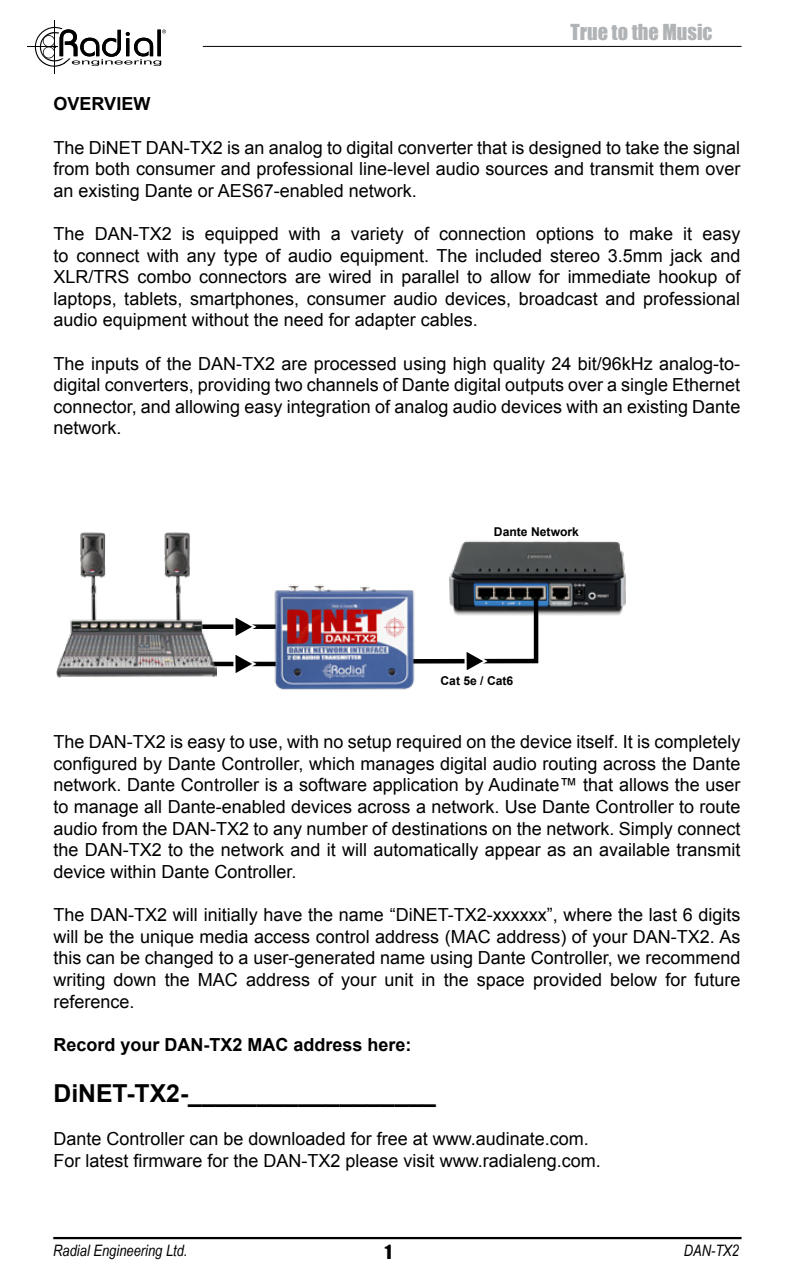
<style>
.page{position:relative;width:794px;height:1280px;background:#fff}
.page>*{position:absolute;margin:0;border:0;box-sizing:border-box;transform-origin:0 0}
.t1{font:700 24.75px "Arial";color:#000}
.t2{font:20.25px "Impact";color:#b1b4b6}
.t3{font:18px/21.6px "Arial";color:#000;text-align:justify}
.t4{font:700 18px "Arial";color:#000}
.t5{font:18px "Impact";color:#000}
.t6{font:italic 15.75px "Arial Narrow";color:#000}
.t7{font:700 12.15px "Arial";color:#000}
</style>
<div class="page">
<hr style="left:203px;top:46px;width:538px;height:1px;background:#000">
<hr style="left:53px;top:1237px;width:688px;height:2px;background:#000">
<hr style="left:27px;top:46px;width:31px;height:1px;background:#000">
<hr style="left:54px;top:20px;width:1px;height:53px;background:#000">
<svg style="left:35px;top:27px;width:131px;height:40px"></svg>
<div style="left:183px;top:624px;width:120px;height:5px;background:#000"></div>
<hr style="left:183px;top:662px;width:120px;height:4px;background:#000">
<svg style="left:231px;top:618px;width:28px;height:18px"></svg>
<svg style="left:231px;top:655px;width:28px;height:18px"></svg>
<img style="left:449px;top:541px;width:177px;height:75px">
<img style="left:80px;top:532px;width:26px;height:84px">
<img style="left:164px;top:532px;width:26px;height:84px">
<img style="left:57px;top:616px;width:159px;height:62px">
<img style="left:269px;top:584px;width:146px;height:106px">
<svg style="left:369px;top:594px;width:171px;height:81px"></svg>
<p class="t2" style="left:570px;top:17px;width:144px">True to the Music</p>
<p class="t4" style="left:54px;top:92px;width:98px">OVERVIEW</p>
<p class="t3" style="left:54px;top:137px;width:688px">The DiNET DAN-TX2 is an analog to digital converter that is designed to take the signal from both consumer and professional line-level audio sources and transmit them over an existing Dante or AES67-enabled network.</p>
<p class="t3" style="left:54px;top:223px;width:688px">The DAN-TX2 is equipped with a variety of connection options to make it easy to connect with any type of audio equipment. The included stereo 3.5mm jack and XLR/TRS combo connectors are wired in parallel to allow for immediate hookup of laptops, tablets, smartphones, consumer audio devices, broadcast and professional audio equipment without the need for adapter cables.</p>
<p class="t3" style="left:54px;top:353px;width:688px">The inputs of the DAN-TX2 are processed using high quality 24 bit/96kHz analog-to&shy;digital converters, providing two channels of Dante digital outputs over a single Ethernet connector, and allowing easy integration of analog audio devices with an existing Dante network.</p>
<p class="t7" style="left:494px;top:524px;width:87px">Dante Network</p>
<p class="t7" style="left:440px;top:673px;width:74px">Cat 5e / Cat6</p>
<p class="t3" style="left:53px;top:731px;width:688px">The DAN-TX2 is easy to use, with no setup required on the device itself. It is completely configured by Dante Controller, which manages digital audio routing across the Dante network. Dante Controller is a software application by Audinate™ that allows the user to manage all Dante-enabled devices across a network. Use Dante Controller to route audio from the DAN-TX2 to any number of destinations on the network. Simply connect the DAN-TX2 to the network and it will automatically appear as an available transmit device within Dante Controller.</p>
<p class="t3" style="left:53px;top:904px;width:688px">The DAN-TX2 will initially have the name “DiNET-TX2-xxxxxx”, where the last 6 digits will be the unique media access control address (MAC address) of your DAN-TX2. As this can be changed to a user-generated name using Dante Controller, we recommend writing down the MAC address of your unit in the space provided below for future reference.</p>
<p class="t4" style="left:53px;top:1032px;width:360px">Record your DAN-TX2 MAC address here:</p>
<h1 class="t1" style="left:53px;top:1077px;width:384px">DiNET-TX2-__________________</h1>
<p class="t3" style="left:53px;top:1128px;width:549px">Dante Controller can be downloaded for free at www.audinate.com.<br>For latest firmware for the DAN-TX2 please visit www.radialeng.com.</p>
<p class="t6" style="left:53px;top:1239px;width:136px">Radial Engineering Ltd.</p>
<p class="t5" style="left:385px;top:1237px;width:8px">1</p>
<p class="t6" style="left:684px;top:1239px;width:57px">DAN-TX2</p>
</div>
